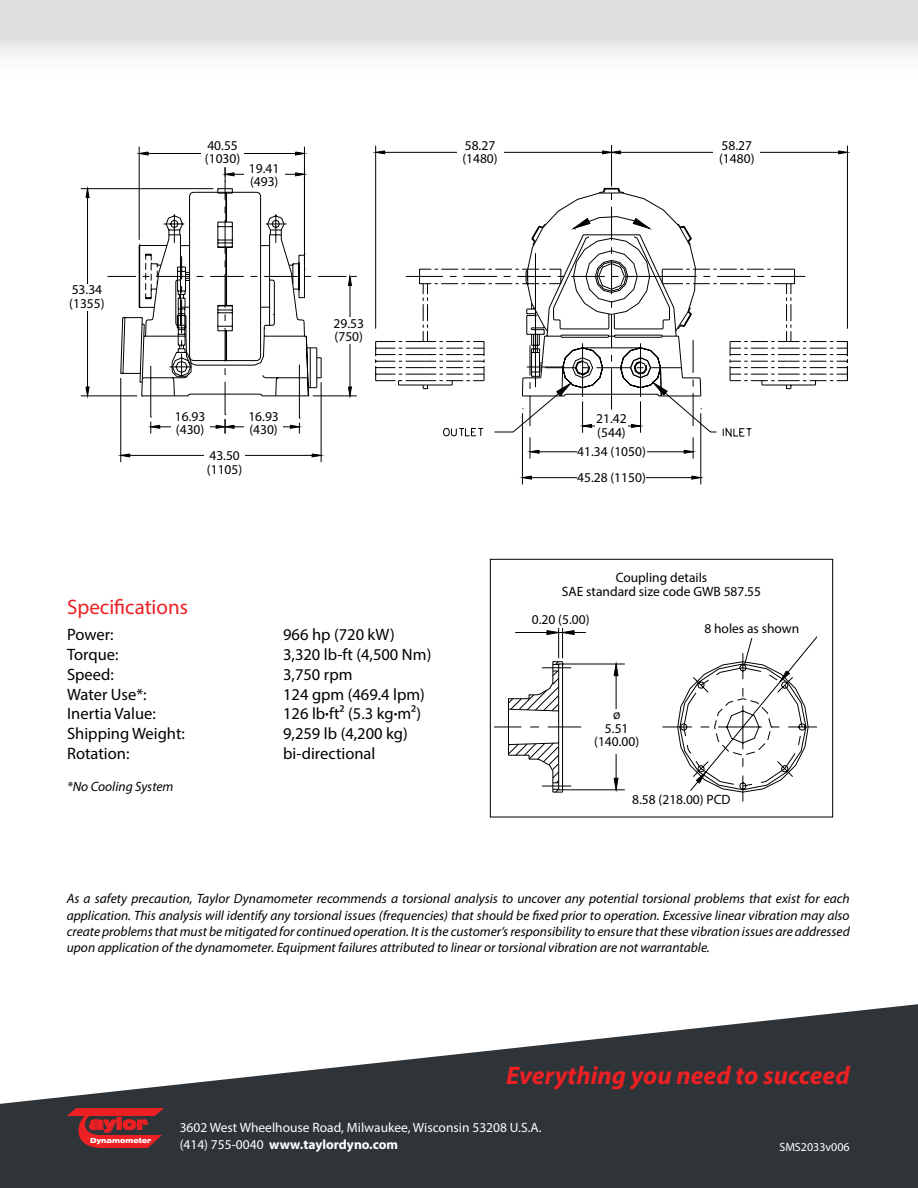
<style>
.page{position:relative;width:918px;height:1188px;background:#fff}
.page>*{position:absolute;margin:0;border:0;box-sizing:border-box;transform-origin:0 0}
.t1{font:italic 700 25.5px "Myriad Pro";color:#ed2024}
.Sub_Heading{font:21px "Myriad Pro";color:#ed2024}
.Spec_Data{font:16.5px "Myriad Pro";color:#000}
.t2{font:900 expanded 16.5px "Swiss 721 BT";color:#ed2024}
.Safety_Precaution_Te{font:italic 13.5px/16.2px "Myriad Pro";color:#000;text-align:justify}
.t3{font:13.5px/13.5px "Myriad Pro";color:#000}
.t4{font:13.5px "Myriad Pro";color:#fff}
.t5{font:700 13.5px "Myriad Pro";color:#fff}
.t6{font:12px "Myriad Pro";color:#fff}
.t7{font:900 expanded 6.9px "Swiss 721 BT";color:#fff;scale:.91 1}
.s1{font-family:"Helvetica LT Std Comp"}
.s2{font-weight:400}
</style>
<div class="page">
<div style="left:0;top:0;width:918px;height:78px;background:linear-gradient(to bottom,#d4d5d7,#fdfdfd)"></div>
<svg style="left:0;top:1004px;width:918px;height:184px;fill:#2f3438"></svg>
<svg style="left:68px;top:1108px;width:95px;height:40px;background:#92292d"></svg>
<hr style="left:847px;top:146px;width:1px;height:183px;background:#000">
<hr style="left:531px;top:477px;width:161px;height:1px;background:#000">
<hr style="left:701px;top:413px;width:1px;height:71px;background:#000">
<hr style="left:522px;top:413px;width:1px;height:71px;background:#000">
<svg style="left:522px;top:476px;width:10px;height:3px"></svg>
<svg style="left:692px;top:476px;width:10px;height:3px"></svg>
<hr style="left:87px;top:198px;width:1px;height:189px;background:#000">
<hr style="left:81px;top:188px;width:132px;height:1px;background:#000">
<hr style="left:81px;top:396px;width:56px;height:1px;background:#000">
<svg style="left:86px;top:387px;width:3px;height:9px"></svg>
<svg style="left:86px;top:188px;width:3px;height:10px"></svg>
<svg style="left:121px;top:188px;width:727px;height:274px"></svg>
<svg style="left:120px;top:454px;width:10px;height:3px"></svg>
<svg style="left:317px;top:358px;width:5px;height:21px"></svg>
<svg style="left:312px;top:454px;width:10px;height:3px"></svg>
<svg style="left:139px;top:147px;width:712px;height:123px"></svg>
<svg style="left:295px;top:152px;width:10px;height:3px"></svg>
<svg style="left:139px;top:188px;width:122px;height:246px"></svg>
<svg style="left:139px;top:152px;width:9px;height:3px"></svg>
<div style="left:201px;top:140px;width:43px;height:24px;background:#fff"></div>
<div style="left:63px;top:284px;width:47px;height:26px;background:#fff"></div>
<div style="left:244px;top:162px;width:40px;height:29px;background:#fff"></div>
<div style="left:205px;top:450px;width:40px;height:25px;background:#fff"></div>
<div style="left:171px;top:410px;width:38px;height:27px;background:#fff"></div>
<div style="left:244px;top:410px;width:39px;height:28px;background:#fff"></div>
<div style="left:325px;top:318px;width:47px;height:26px;background:#fff"></div>
<div style="left:577px;top:472px;width:69px;height:14px;background:#fff"></div>
<div style="left:577px;top:446px;width:69px;height:15px;background:#fff"></div>
<div style="left:595px;top:413px;width:33px;height:26px;background:#fff"></div>
<div style="left:457px;top:140px;width:47px;height:26px;background:#fff"></div>
<div style="left:713px;top:140px;width:47px;height:26px;background:#fff"></div>
<svg style="left:495px;top:817px;width:321px;height:1px"></svg>
<svg style="left:495px;top:628px;width:321px;height:174px"></svg>
<div style="left:704px;top:623px;width:95px;height:15px;background:#fff"></div>
<div style="left:593px;top:709px;width:47px;height:44px;background:#fff"></div>
<div style="left:632px;top:794px;width:99px;height:16px;background:#fff"></div>
<div style="left:490px;top:559px;width:343px;height:258px;border:1px solid #000"></div>
<p class="t3" style="left:205px;top:138px;width:37px">40.55 (1030)</p>
<p class="t3" style="left:249px;top:161px;width:32px">19.41 (493)</p>
<p class="t3" style="left:465px;top:138px;width:32px">58.27</p>
<p class="t3" style="left:462px;top:152px;width:37px">(1480)</p>
<p class="t3" style="left:722px;top:138px;width:32px">58.27</p>
<p class="t3" style="left:719px;top:152px;width:37px">(1480)</p>
<p class="t3" style="left:72px;top:283px;width:32px">53.34</p>
<p class="t3" style="left:69px;top:296px;width:37px">(1355)</p>
<p class="t3" style="left:175px;top:409px;width:32px">16.93</p>
<p class="t3" style="left:176px;top:423px;width:30px">(430)</p>
<p class="t3" style="left:209px;top:449px;width:32px">43.50</p>
<p class="t3" style="left:207px;top:462px;width:37px">(1105)</p>
<p class="t3" style="left:248px;top:409px;width:32px">16.93</p>
<p class="t3" style="left:249px;top:423px;width:30px">(430)</p>
<p class="t3" style="left:334px;top:316px;width:32px">29.53</p>
<p class="t3" style="left:335px;top:330px;width:30px">(750)</p>
<p class="Sub_Heading" style="left:67px;top:594px;width:122px">Specifications</p>
<p class="Spec_Data" style="left:67px;top:625px;width:48px">Power:</p>
<p class="Spec_Data" style="left:283px;top:625px;width:113px">966 hp (720 kW)</p>
<p class="Spec_Data" style="left:67px;top:644px;width:53px">Torque:</p>
<p class="Spec_Data" style="left:283px;top:644px;width:150px">3,320 lb-ft (4,500 Nm)</p>
<p class="Spec_Data" style="left:67px;top:664px;width:48px">Speed:</p>
<p class="Spec_Data" style="left:283px;top:664px;width:71px">3,750 rpm</p>
<p class="Spec_Data" style="left:67px;top:684px;width:81px">Water Use*:</p>
<p class="Spec_Data" style="left:283px;top:684px;width:143px">124 gpm (469.4 lpm)</p>
<p class="Spec_Data" style="left:67px;top:704px;width:90px">Inertia Value:</p>
<p class="Spec_Data" style="left:283px;top:704px;width:139px">126 lb<span class="s1">·</span>ft2 (5.3 kg<span class="s1">·</span>m2)</p>
<p class="Spec_Data" style="left:67px;top:724px;width:119px">Shipping Weight:</p>
<p class="Spec_Data" style="left:283px;top:724px;width:126px">9,259 lb (4,200 kg)</p>
<p class="Spec_Data" style="left:67px;top:743px;width:64px">Rotation:</p>
<p class="Spec_Data" style="left:283px;top:743px;width:94px">bi-directional</p>
<p class="Safety_Precaution_Te" style="left:67px;top:779px;width:108px">*No Cooling System</p>
<p class="t3" style="left:596px;top:412px;width:32px">21.42</p>
<p class="t3" style="left:597px;top:425px;width:30px">(544)</p>
<p class="t3" style="left:577px;top:445px;width:70px">41.34 (1050)</p>
<p class="t3" style="left:577px;top:470px;width:70px">45.28 (1150)</p>
<p class="t3" style="left:616px;top:571px;width:93px">Coupling details</p>
<p class="t3" style="left:562px;top:584px;width:201px">SAE standard size code GWB 587.55</p>
<p class="t3" style="left:532px;top:613px;width:59px">0.20 (5.00)</p>
<p class="t3" style="left:613px;top:708px;width:9px">ø</p>
<p class="t3" style="left:605px;top:721px;width:25px">5.51</p>
<p class="t3" style="left:594px;top:735px;width:47px">(140.00)</p>
<p class="t3" style="left:704px;top:622px;width:97px">8 holes as shown</p>
<p class="t3" style="left:632px;top:793px;width:100px">8.58 (218.00) PCD</p>
<p class="Safety_Precaution_Te" style="left:67px;top:891px;width:785px">As a safety precaution, Taylor Dynamometer recommends a torsional analysis to uncover any potential torsional problems that exist for each application. This analysis will identify any torsional issues (frequencies) that should be fixed prior to operation. Excessive linear vibration may also create problems that must be mitigated for continued operation. It is the customer’s responsibility to ensure that these vibration issues are addressed upon application of the dynamometer. Equipment failures attributed to linear or torsional vibration are not warrantable.</p>
<p class="t2" style="left:89px;top:1114px;width:60px">aylor</p>
<p class="t7" style="left:90px;top:1136px;width:69px">Dynamometer</p>
<p class="t1" style="left:506px;top:1059px;width:345px">Everything you need to succeed</p>
<p class="t4" style="left:180px;top:1119px;width:363px">3602 West Wheelhouse Road, Milwaukee, Wisconsin 53208 U.S.A.</p>
<p class="t5" style="left:180px;top:1135px;width:220px"><span class="s2">(414) 755-0040</span> www.taylordyno.com</p>
<p class="t6" style="left:779px;top:1140px;width:72px">SMS2033v006</p>
</div>
